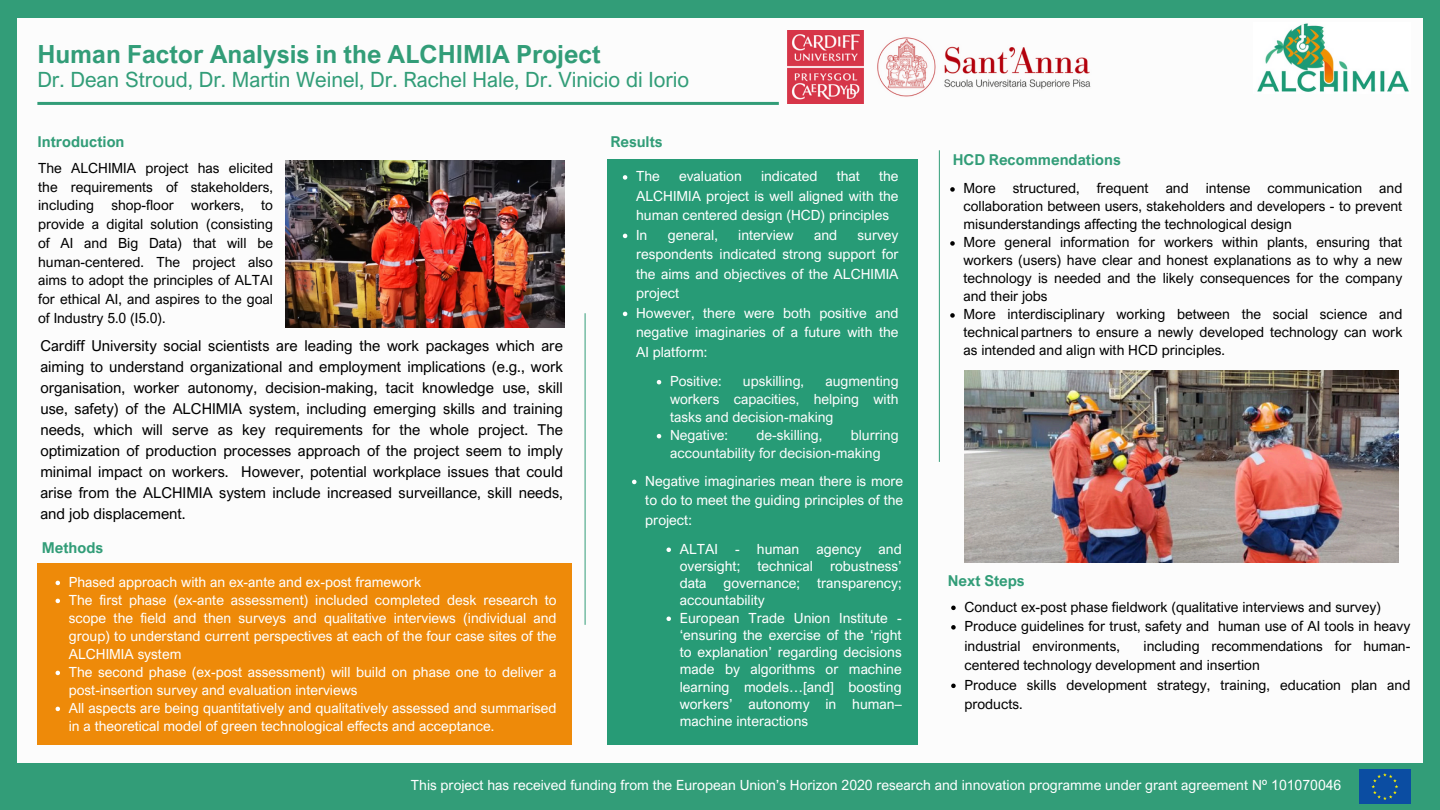
<style>
.page{position:relative;width:1440px;height:810px;background:#fff}
.page>*{position:absolute;margin:0;border:0;box-sizing:border-box;transform-origin:0 0}
.t1{font:700 25px "Arial Nova";color:#329d78}
.t2{font:21px "Arial Nova";color:#329d78}
.t3{font:15px/21px "Arial Nova";color:#000;text-align:justify}
.t4{font:700 15px "Arial Nova";color:#329d78}
.t5{font:14px/19.5px "Arial Nova";color:#fff;text-align:justify}
.t6{font:14px/18.8px "Arial Nova";color:#000;text-align:justify}
.t7{font:14px/18px "Arial Nova";color:#fcfcfc;text-align:justify}
</style>
<div class="page">
<div style="left:0;top:764px;width:1440px;height:46px;background:#329d78"></div>
<div style="left:0;top:0;width:1440px;height:18px;background:#329d78"></div>
<img style="left:1359px;top:770px;width:52px;height:33px">
<div style="left:37px;top:563px;width:535px;height:182px;background:#ee8a09"></div>
<hr style="left:939px;top:150px;width:1px;height:312px;background:#329d78">
<div style="left:608px;top:159px;width:310px;height:586px;background:#279b76"></div>
<div style="left:0;top:0;width:17px;height:810px;background:#329d78"></div>
<div style="left:1423px;top:0;width:17px;height:810px;background:#329d78"></div>
<img style="left:787px;top:31px;width:76px;height:72px">
<img style="left:1257px;top:23px;width:152px;height:69px">
<hr style="left:37px;top:102px;width:742px;height:3px;background:#329d78">
<img style="left:877px;top:37px;width:214px;height:60px">
<hr style="left:585px;top:313px;width:1px;height:312px;background:#329d78">
<img style="left:965px;top:370px;width:433px;height:192px">
<img style="left:286px;top:161px;width:278px;height:166px">
<svg style="left:950px;top:187px;width:5px;height:5px"></svg>
<svg style="left:950px;top:241px;width:5px;height:5px"></svg>
<svg style="left:950px;top:313px;width:5px;height:5px"></svg>
<svg style="left:56px;top:581px;width:4px;height:4px"></svg>
<svg style="left:56px;top:599px;width:4px;height:4px"></svg>
<svg style="left:56px;top:671px;width:4px;height:4px"></svg>
<svg style="left:56px;top:707px;width:4px;height:4px"></svg>
<svg style="left:951px;top:606px;width:5px;height:4px"></svg>
<svg style="left:951px;top:625px;width:5px;height:5px"></svg>
<svg style="left:951px;top:684px;width:5px;height:4px"></svg>
<svg style="left:623px;top:175px;width:4px;height:5px"></svg>
<svg style="left:623px;top:234px;width:4px;height:4px"></svg>
<svg style="left:623px;top:312px;width:4px;height:4px"></svg>
<svg style="left:657px;top:380px;width:4px;height:4px"></svg>
<svg style="left:657px;top:434px;width:4px;height:4px"></svg>
<svg style="left:632px;top:480px;width:5px;height:4px"></svg>
<svg style="left:666px;top:548px;width:5px;height:4px"></svg>
<svg style="left:666px;top:617px;width:5px;height:4px"></svg>
<p class="t1" style="left:37px;top:38px;width:565px">Human Factor Analysis in the ALCHIMIA Project</p>
<p class="t2" style="left:37px;top:67px;width:653px">Dr. Dean Stroud, Dr. Martin Weinel, Dr. Rachel Hale, Dr. Vinicio di Iorio</p>
<p class="t4" style="left:37px;top:132px;width:89px">Introduction</p>
<p class="t6" style="left:38px;top:158px;width:236px">The ALCHIMIA project has elicited the requirements of stakeholders, including shop-floor workers, to provide a digital solution (consisting of AI and Big Data) that will be human-centered. The project also aims to adopt the principles of ALTAI for ethical AI, and aspires to the goal of Industry 5.0 (I5.0).</p>
<p class="t3" style="left:40px;top:335px;width:524px">Cardiff University social scientists are leading the work packages which are aiming to understand organizational and employment implications (e.g., work organisation, worker autonomy, decision-making, tacit knowledge use, skill use, safety) of the ALCHIMIA system, including emerging skills and training needs, which will serve as key requirements for the whole project. The optimization of production processes approach of the project seem to imply minimal impact on workers. However, potential workplace issues that could arise from the ALCHIMIA system include increased surveillance, skill needs, and job displacement.</p>
<p class="t4" style="left:42px;top:539px;width:63px">Methods</p>
<p class="t5" style="left:69px;top:572px;width:354px">Phased approach with an ex-ante and ex-post framework</p>
<p class="t5" style="left:69px;top:590px;width:489px;line-height:18px">The first phase (ex-ante assessment) included completed desk research to scope the field and then surveys and qualitative interviews (individual and group) to understand current perspectives at each of the four case sites of the ALCHIMIA system</p>
<p class="t5" style="left:69px;top:662px;width:489px;line-height:18px">The second phase (ex-post assessment) will build on phase one to deliver a post-insertion survey and evaluation interviews</p>
<p class="t5" style="left:69px;top:698px;width:489px;line-height:18px">All aspects are being quantitatively and qualitatively assessed and summarised in a theoretical model of green technological effects and acceptance.</p>
<p class="t4" style="left:610px;top:132px;width:54px">Results</p>
<p class="t5" style="left:636px;top:166px;width:264px;text-indent:243px">the ALCHIMIA project is well aligned with the human centered design (HCD) principles</p>
<p class="t5" style="left:636px;top:225px;width:13px">In</p>
<p class="t5" style="left:668px;top:225px;width:52px">general,</p>
<p class="t5" style="left:738px;top:225px;width:57px">interview</p>
<p class="t5" style="left:814px;top:225px;width:25px">and</p>
<p class="t5" style="left:636px;top:166px;width:25px">The</p>
<p class="t5" style="left:679px;top:166px;width:64px">evaluation</p>
<p class="t5" style="left:761px;top:166px;width:58px">indicated</p>
<p class="t5" style="left:837px;top:166px;width:25px">that</p>
<p class="t5" style="left:636px;top:225px;width:264px;text-indent:221px">survey respondents indicated strong support for the aims and objectives of the ALCHIMIA project</p>
<p class="t5" style="left:636px;top:303px;width:264px">However, there were both positive and negative imaginaries of a future with the AI platform:</p>
<h2 class="t7" style="left:670px;top:372px;width:53px">Positive:</h2>
<h2 class="t7" style="left:743px;top:372px;width:63px">upskilling,</h2>
<h2 class="t7" style="left:670px;top:372px;width:230px;text-indent:155px">augmenting workers capacities, helping with tasks and decision-making</h2>
<p class="t7" style="left:670px;top:426px;width:60px">Negative:</p>
<p class="t7" style="left:757px;top:426px;width:67px">de-skilling,</p>
<p class="t7" style="left:670px;top:426px;width:230px;text-indent:181px">blurring accountability for decision-making</p>
<p class="t5" style="left:645px;top:471px;width:259px">Negative imaginaries mean there is more to do to meet the guiding principles of the project:</p>
<p class="t5" style="left:680px;top:540px;width:223px;line-height:17.2px">ALTAI - human agency and oversight; technical robustness’ data governance; transparency; accountability</p>
<p class="t5" style="left:680px;top:609px;width:223px;line-height:17.2px">European Trade Union Institute - ‘ensuring the exercise of the ‘right to explanation’ regarding decisions made by algorithms or machine learning models…[and] boosting workers’ autonomy in human– machine interactions</p>
<p class="t4" style="left:953px;top:150px;width:169px">HCD Recommendations</p>
<h2 class="t6" style="left:964px;top:179px;width:440px;line-height:18px">More structured, frequent and intense communication and collaboration between users, stakeholders and developers - to prevent misunderstandings affecting the technological design</h2>
<p class="t6" style="left:964px;top:233px;width:440px;line-height:18px">More general information for workers within plants, ensuring that workers (users) have clear and honest explanations as to why a new technology is needed and the likely consequences for the company and their jobs</p>
<p class="t6" style="left:964px;top:305px;width:440px;line-height:18px">More interdisciplinary working between the social science and technicalpartners to ensure a newly developed technology can work as intended and align with HCD principles.</p>
<p class="t4" style="left:948px;top:571px;width:78px">Next Steps</p>
<p class="t6" style="left:964px;top:597px;width:418px">Conduct ex-post phase fieldwork (qualitative interviews and survey)</p>
<p class="t6" style="left:964px;top:616px;width:447px;line-height:19.5px">Produce guidelines for trust, safety and human use of AI tools in heavy industrial environments,</p>
<p class="t6" style="left:964px;top:636px;width:447px;line-height:19.5px;text-indent:179px">including recommendations for human&shy;centered technology development and insertion</p>
<h2 class="t6" style="left:964px;top:675px;width:447px;line-height:19.5px">Produce skills development strategy, training, education plan and products.</h2>
<p class="t5" style="left:411px;top:775px;width:932px">This project has received funding from the European Union’s Horizon 2020 research and innovation programme under grant agreement Nº 101070046</p>
</div>
